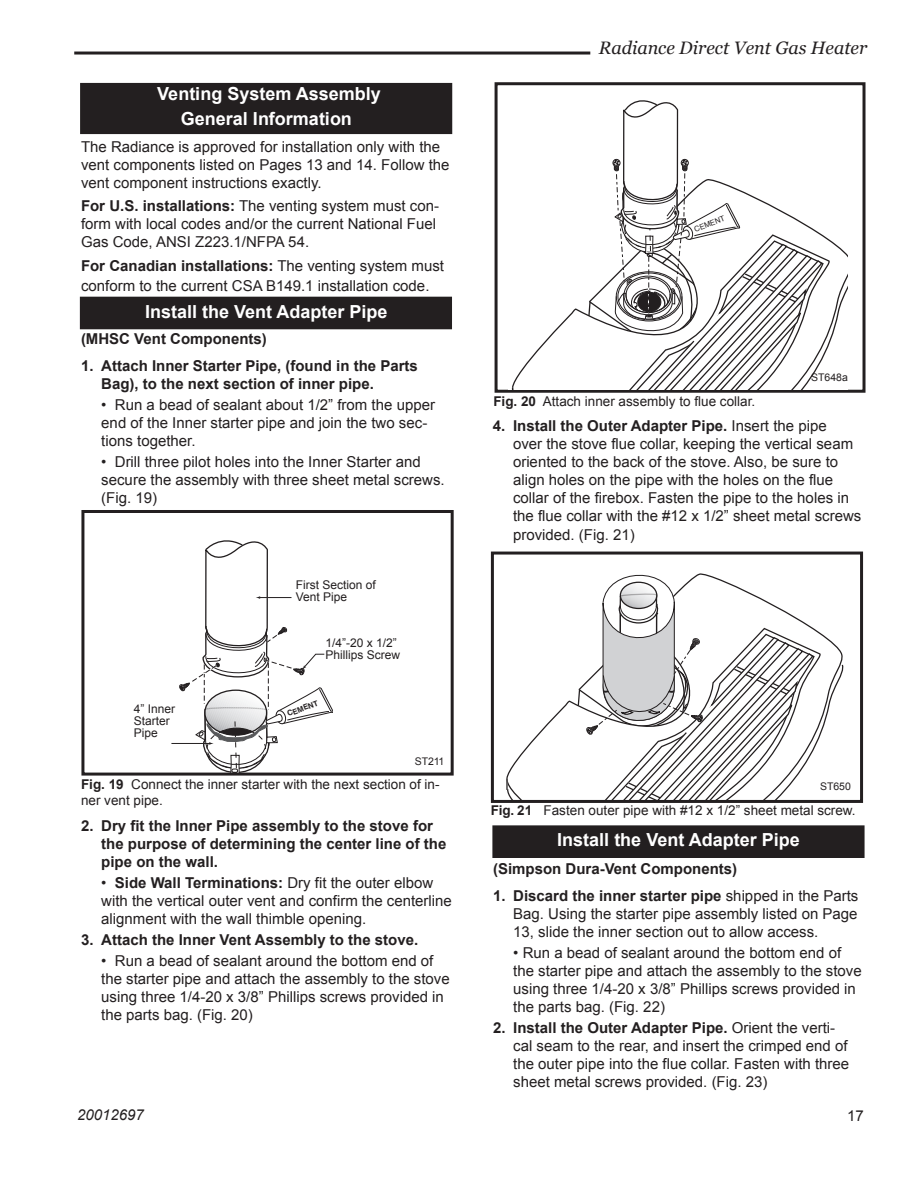
<style>
.page{position:relative;width:918px;height:1188px;background:#fff}
.page>*{position:absolute;margin:0;border:0;box-sizing:border-box;transform-origin:0 0}
.t1{font:700 18px "Arial";color:#fff}
.t2{font:italic 18px "Georgia";color:#231f20}
.t3{font:15.6px/18.8px "Helvetica";color:#231f20}
.t4{font:15.15px/18.3px "Helvetica";color:#231f20}
.t5{font:15px/18px "Arial";color:#231f20}
.t6{font:700 15px/18px "Arial";color:#231f20}
.t7{font:italic 15px "Arial";color:#231f20}
.t8{font:13.5px/16.2px "Arial";color:#231f20}
.t9{font:12px/12px "Arial";color:#231f20}
.Callouts_9pt{font:10.5px "Arial";color:#231f20}
.t10{font:700 7.65px "Helvetica";color:#231f20}
.t11{font:7.65px "Helvetica";color:#231f20}
.s1{font-weight:700}
</style>
<div class="page">
<hr style="left:74px;top:52px;width:516px;height:3px;background:#231f20">
<div style="left:81px;top:297px;width:370px;height:32px;background:#231f20"></div>
<div style="left:81px;top:84px;width:371px;height:49px;background:#231f20"></div>
<div style="left:80px;top:83px;width:372px;height:51px;border:2px solid #231f20"></div>
<hr style="left:171px;top:743px;width:39px;height:1px;background:#231f20">
<svg style="left:179px;top:540px;width:153px;height:232px"></svg>
<div style="left:81px;top:510px;width:373px;height:266px;border:3px solid #231f20"></div>
<div style="left:495px;top:82px;width:371px;height:311px;border:3px solid #231f20"></div>
<svg style="left:511px;top:100px;width:337px;height:289px"></svg>
<div style="left:493px;top:826px;width:371px;height:31px;background:#231f20"></div>
<div style="left:492px;top:825px;width:373px;height:33px;border:2px solid #231f20"></div>
<svg style="left:506px;top:634px;width:338px;height:165px"></svg>
<svg style="left:506px;top:778px;width:2px;height:12px"></svg>
<svg style="left:570px;top:573px;width:252px;height:226px"></svg>
<div style="left:491px;top:552px;width:372px;height:251px;border:3px solid #231f20"></div>
<p class="t1" style="left:157px;top:83px;width:225px">Venting System Assembly</p>
<p class="t1" style="left:181px;top:109px;width:173px">General Information</p>
<p class="t5" style="left:81px;top:138px;width:370px">The Radiance is approved for installation only with the vent components listed on Pages 13 and 14. Follow the vent component instructions exactly.</p>
<p class="t5" style="left:81px;top:197px;width:360px"><span class="s1">For U.S. installations:</span> The venting system must con&shy;form with local codes and/or the current National Fuel<br>Gas Code, ANSI Z223.1/NFPA 54.</p>
<p class="t5" style="left:81px;top:256px;width:365px;line-height:19.8px"><span class="s1">For Canadian installations:</span> The venting system must conform to the current CSA B149.1 installation code.</p>
<p class="t1" style="left:145px;top:301px;width:244px">Install the Vent Adapter Pipe</p>
<p class="t6" style="left:81px;top:330px;width:187px">(MHSC Vent Components)</p>
<p class="t6" style="left:101px;top:356px;width:318px;text-indent:-20px">1. Attach Inner Starter Pipe, (found in the Parts<br>Bag), to the next section of inner pipe.</p>
<p class="t5" style="left:101px;top:396px;width:335px">• Run a bead of sealant about 1/2” from the upper end of the Inner starter pipe and join the two sec&shy;tions together.</p>
<p class="t5" style="left:101px;top:453px;width:345px">• Drill three pilot holes into the Inner Starter and secure the assembly with three sheet metal screws. (Fig. 19)</p>
<p class="t9" style="left:134px;top:703px;width:43px">4” Inner<br>Starter<br>Pipe</p>
<p class="t9" style="left:296px;top:579px;width:82px">First Section of<br>Vent Pipe</p>
<p class="t9" style="left:325px;top:637px;width:76px">1/4”-20 x 1/2”<br>Phillips Screw</p>
<p class="t10" style="left:286px;top:709px;width:34px;rotate:-21deg">CEMENT</p>
<p class="Callouts_9pt" style="left:415px;top:755px;width:31px">ST211</p>
<p class="t8" style="left:81px;top:776px;width:360px"><span class="s1">Fig. 19</span> Connect the inner starter with the next section of in&shy;ner vent pipe.</p>
<p class="t6" style="left:101px;top:816px;width:347px;text-indent:-20px">2. Dry fit the Inner Pipe assembly to the stove for the purpose of determining the center line of the pipe on the wall.</p>
<p class="t5" style="left:101px;top:874px;width:352px">• <span class="s1">Side Wall Terminations:</span> Dry fit the outer elbow with the vertical outer vent and confirm the centerline alignment with the wall thimble opening.</p>
<p class="t6" style="left:81px;top:931px;width:339px">3. Attach the Inner Vent Assembly to the stove.</p>
<p class="t5" style="left:101px;top:952px;width:350px">• Run a bead of sealant around the bottom end of the starter pipe and attach the assembly to the stove using three 1/4-20 x 3/8” Phillips screws provided in the parts bag. (Fig. 20)</p>
<p class="t3" style="left:200px;top:836px;width:47px">ST211</p>
<p class="t3" style="left:200px;top:874px;width:103px">to next section<br>12/4/99 djt</p>
<p class="t7" style="left:77px;top:1106px;width:68px">20012697</p>
<p class="t2" style="left:599px;top:38px;width:270px">Radiance Direct Vent Gas Heater</p>
<p class="t11" style="left:693px;top:225px;width:34px;rotate:-21deg">CEMENT</p>
<p class="t8" style="left:493px;top:393px;width:263px"><span class="s1">Fig. 20</span> Attach inner assembly to flue collar.</p>
<p class="Callouts_9pt" style="left:811px;top:371px;width:38px">ST648a</p>
<p class="t5" style="left:513px;top:416px;width:350px;text-indent:-20px"><span class="s1">4. Install the Outer Adapter Pipe.</span> Insert the pipe<br>over the stove flue collar, keeping the vertical seam oriented to the back of the stove. Also, be sure to align holes on the pipe with the holes on the flue collar of the firebox. Fasten the pipe to the holes in the flue collar with the #12 x 1/2” sheet metal screws</p>
<p class="t5" style="left:513px;top:526px;width:123px">provided. (Fig. 21)</p>
<p class="t3" style="left:610px;top:527px;width:47px">ST647</p>
<p class="Callouts_9pt" style="left:820px;top:781px;width:32px">ST650</p>
<p class="t8" style="left:491px;top:802px;width:366px"><span class="s1">Fig. 21</span> Fasten outer pipe with #12 x 1/2” sheet metal screw.</p>
<p class="t1" style="left:557px;top:829px;width:244px">Install the Vent Adapter Pipe</p>
<p class="t6" style="left:493px;top:860px;width:246px">(Simpson Dura-Vent Components)</p>
<p class="t5" style="left:513px;top:886px;width:347px;text-align:justify;text-indent:-20px"><span class="s1">1. Discard the inner starter pipe</span> shipped in the Parts Bag. Using the starter pipe assembly listed on Page 13, slide the inner section out to allow access.</p>
<p class="t5" style="left:513px;top:944px;width:350px">• Run a bead of sealant around the bottom end of the starter pipe and attach the assembly to the stove using three 1/4-20 x 3/8” Phillips screws provided in the parts bag. (Fig. 22)</p>
<p class="t5" style="left:513px;top:1019px;width:338px;text-indent:-20px"><span class="s1">2. Install the Outer Adapter Pipe.</span> Orient the verti&shy;cal seam to the rear, and insert the crimped end of the outer pipe into the flue collar. Fasten with three sheet metal screws provided. (Fig. 23)</p>
<p class="t4" style="left:599px;top:909px;width:135px">ST650<br>install outer adpater<br>4/20/01 djt</p>
<p class="t5" style="left:847px;top:1107px;width:18px">17</p>
</div>
